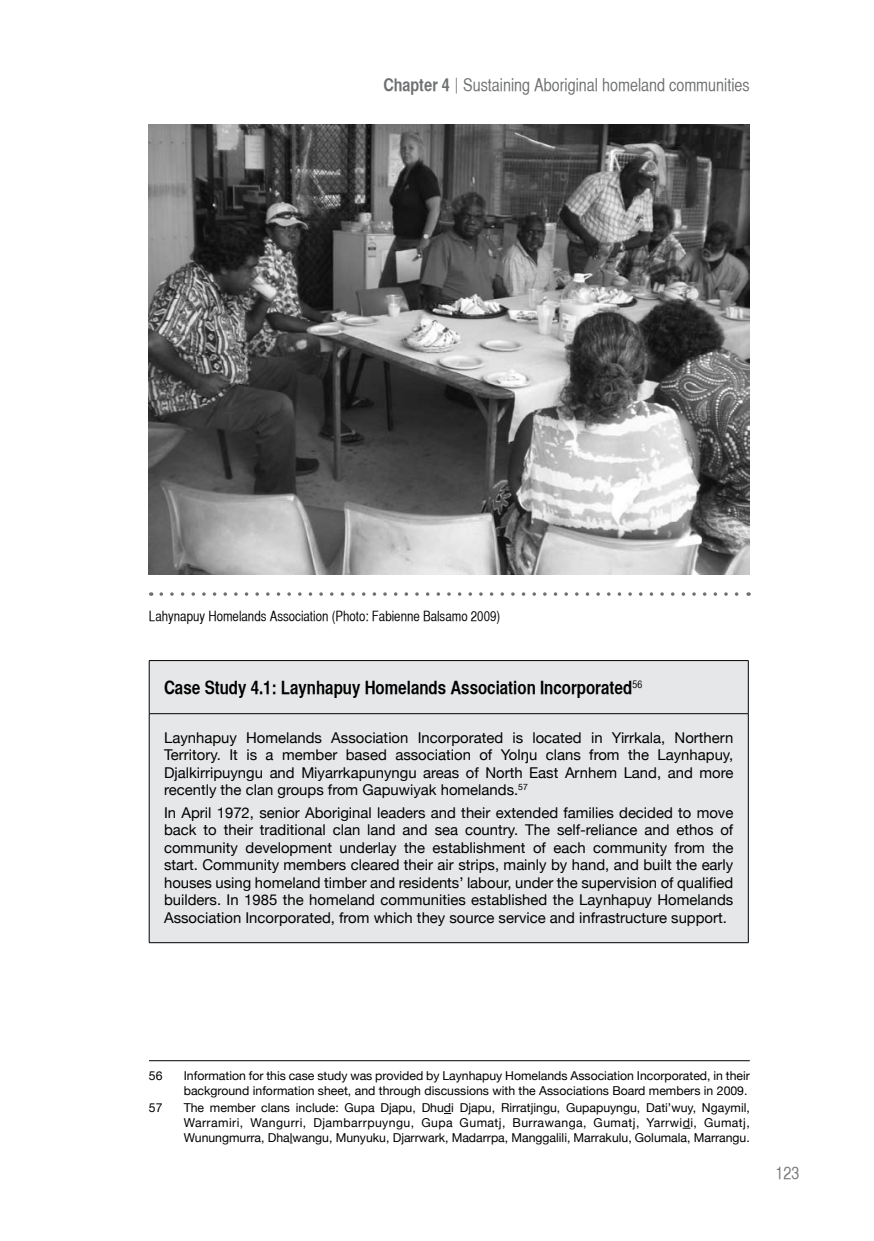
<style>
.page{position:relative;width:874px;height:1241px;background:#fff}
.page>*{position:absolute;margin:0;border:0;box-sizing:border-box;transform-origin:0 0}
.t1{font:18.38px "Helvetica CY Bold";color:#000}
.t2{font:17.5px "Helvetica CY Plain";color:#6d6f71}
.t3{font:17.5px "Helvetica CY Plain";color:#77787b}
.t4{font:14.88px/17.5px "Helvetica Neue";color:#000;text-align:justify}
.t5{font:14px "Helvetica CY Plain";color:#000}
.t6{font:12.25px/14.7px "Helvetica Neue";color:#000}
.s1{font-family:"Helvetica CY Bold"}
.s2{font-family:"Helvetica Neue";font-weight:300;font-size:15.75px}
.s3{font-family:"Helvetica"}
</style>
<div class="page">
<svg style="left:161px;top:592px;width:587px;height:3px"></svg>
<img style="left:149px;top:124px;width:600px;height:450px">
<div style="left:150px;top:661px;width:597px;height:281px;background:#e6e7e8"></div>
<hr style="left:149px;top:713px;width:1px;height:229px;background:#000">
<hr style="left:747px;top:713px;width:1px;height:229px;background:#000">
<hr style="left:149px;top:942px;width:599px;height:1px;background:#000">
<hr style="left:149px;top:660px;width:599px;height:1px;background:#000">
<hr style="left:149px;top:660px;width:1px;height:53px;background:#000">
<hr style="left:747px;top:660px;width:1px;height:53px;background:#000">
<hr style="left:149px;top:713px;width:599px;height:1px;background:#000">
<hr style="left:149px;top:1060px;width:600px;height:1px;background:#000">
<p class="t2" style="left:383px;top:75px;width:368px"><span class="s1">Chapter 4</span> <span class="s2">|</span> Sustaining Aboriginal homeland communities</p>
<p class="t5" style="left:149px;top:607px;width:352px">Lahynapuy Homelands Association (Photo: Fabienne Balsamo 2009)</p>
<p class="t1" style="left:164px;top:676px;width:479px">Case Study 4.1: Laynhapuy Homelands Association Incorporated<sup>56</sup></p>
<p class="t4" style="left:164px;top:728px;width:570px">Laynhapuy Homelands Association Incorporated is located in Yirrkala, Northern Territory. It is a member based association of Yol<span class="s3">ŋ</span>u clans from the Laynhapuy, Djalkirripuyngu and Miyarrkapunyngu areas of North East Arnhem Land, and more recently the clan groups from Gapuwiyak homelands.<sup>57</sup></p>
<p class="t4" style="left:164px;top:803px;width:570px">In April 1972, senior Aboriginal leaders and their extended families decided to move back to their traditional clan land and sea country. The self-reliance and ethos of community development underlay the establishment of each community from the start. Community members cleared their air strips, mainly by hand, and built the early houses using homeland timber and residents’ labour, under the supervision of qualified builders. In 1985 the homeland communities established the Laynhapuy Homelands Association Incorporated, from which they source service and infrastructure support.</p>
<p class="t6" style="left:149px;top:1068px;width:15px">56</p>
<p class="t6" style="left:184px;top:1068px;width:567px">Information for this case study was provided by Laynhapuy Homelands Association Incorporated, in their background information sheet, and through discussions with the Associations Board members in 2009.</p>
<p class="t6" style="left:149px;top:1100px;width:15px">57</p>
<p class="t6" style="left:184px;top:1100px;width:567px;text-align:justify">The member clans include: Gupa Djapu, Dhudi Djapu, Rirratjingu, Gupapuyngu, Dati’wuy, Ngaymil, Warramiri, Wangurri, Djambarrpuyngu, Gupa Gumatj, Burrawanga, Gumatj, Yarrwidi, Gumatj, Wunungmurra, Dhalwangu, Munyuku, Djarrwark, Madarrpa, Manggalili, Marrakulu, Golumala, Marrangu.</p>
<p class="t3" style="left:775px;top:1162px;width:25px">123</p>
</div>
